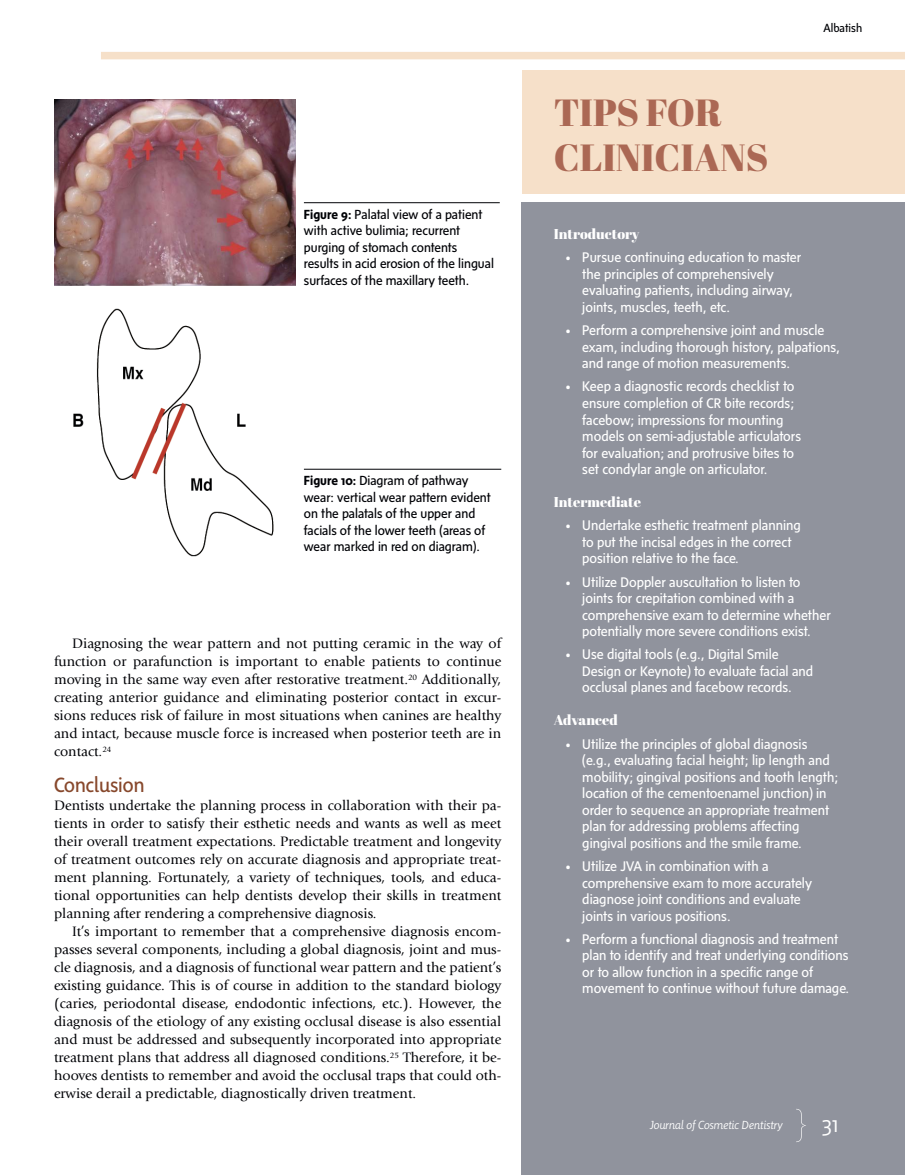
<style>
.page{position:relative;width:905px;height:1175px;background:#fff}
.page>*{position:absolute;margin:0;border:0;box-sizing:border-box;transform-origin:0 0}
.t1{font:37.8px/45.3px "Abril Fatface";color:#ab6854}
.t2{font:300 24px "Sense";color:#fff}
.t3{font:21px "Sensibility";color:#87482c}
.t4{font:14.25px/18px "Giovanni Std";color:#000206;text-align:justify}
.t5{font:14.25px/16.5px "Sense";color:#fff}
.t6{font:14.25px "Abril Fatface";color:#fff}
.t7{font:13.5px/16.5px "Sense";color:#000206}
.t8{font:italic 300 12px "Sensibility";color:#fff}
.t9{font:12px "Sense";color:#000206}
.s1{font-weight:700}
</style>
<div class="page">
<div style="left:521px;top:203px;width:383px;height:971px;background:#90939d"></div>
<img style="left:54px;top:100px;width:242px;height:186px">
<img style="left:73px;top:308px;width:201px;height:249px">
<hr style="left:304px;top:202px;width:196px;height:1px;background:#000206">
<hr style="left:304px;top:469px;width:197px;height:1px;background:#000206">
<div style="left:522px;top:70px;width:382px;height:123px;background:#f6e0c9"></div>
<div style="left:101px;top:52px;width:803px;height:7px;background:#f6e0c9"></div>
<svg style="left:796px;top:1108px;width:10px;height:34px"></svg>
<p class="t7" style="left:304px;top:206px;width:191px"><span class="s1">Figure 9:</span> Palatal view of a patient with active bulimia; recurrent purging of stomach contents results in acid erosion of the lingual surfaces of the maxillary teeth.</p>
<p class="t7" style="left:304px;top:472px;width:188px"><span class="s1">Figure 10:</span> Diagram of pathway wear: vertical wear pattern evident on the palatals of the upper and facials of the lower teeth (areas of wear marked in red on diagram).</p>
<p class="t4" style="left:54px;top:635px;width:449px;text-indent:18px">Diagnosing the wear pattern and not putting ceramic in the way of function or parafunction is important to enable patients to continue moving in the same way even after restorative treatment.<sup>20</sup> Additionally, creating anterior guidance and eliminating posterior contact in excur&shy;sions reduces risk of failure in most situations when canines are healthy and intact, because muscle force is increased when posterior teeth are in contact.<sup>24</sup></p>
<h3 class="t3" style="left:54px;top:773px;width:92px">Conclusion</h3>
<p class="t4" style="left:54px;top:797px;width:449px">Dentists undertake the planning process in collaboration with their pa&shy;tients in order to satisfy their esthetic needs and wants as well as meet their overall treatment expectations. Predictable treatment and longevity of treatment outcomes rely on accurate diagnosis and appropriate treat&shy;ment planning. Fortunately, a variety of techniques, tools, and educa&shy;tional opportunities can help dentists develop their skills in treatment planning after rendering a comprehensive diagnosis.</p>
<p class="t4" style="left:54px;top:923px;width:449px;text-indent:18px">It’s important to remember that a comprehensive diagnosis encom&shy;passes several components, including a global diagnosis, joint and mus&shy;cle diagnosis, and a diagnosis of functional wear pattern and the patient’s existing guidance. This is of course in addition to the standard biology (caries, periodontal disease, endodontic infections, etc.). However, the diagnosis of the etiology of any existing occlusal disease is also essential and must be addressed and subsequently incorporated into appropriate treatment plans that address all diagnosed conditions.<sup>25</sup> Therefore, it be&shy;hooves dentists to remember and avoid the occlusal traps that could oth&shy;erwise derail a predictable, diagnostically driven treatment.</p>
<h1 class="t1" style="left:554px;top:89px;width:216px">TIPS FOR<br>CLINICIANS</h1>
<p class="t9" style="left:823px;top:21px;width:40px">Albatish</p>
<p class="t6" style="left:554px;top:224px;width:87px">Introductory</p>
<p class="t5" style="left:582px;top:249px;width:221px;text-indent:-17px">• Pursue continuing education to master the principles of comprehensively evaluating patients, including airway, joints, muscles, teeth, etc.</p>
<p class="t5" style="left:582px;top:322px;width:259px;text-indent:-17px">• Perform a comprehensive joint and muscle exam, including thorough history, palpations, and range of motion measurements.</p>
<p class="t5" style="left:582px;top:378px;width:220px;text-indent:-17px">• Keep a diagnostic records checklist to ensure completion of CR bite records; facebow; impressions for mounting models on semi-adjustable articulators for evaluation; and protrusive bites to set condylar angle on articulator.</p>
<p class="t6" style="left:554px;top:492px;width:89px">Intermediate</p>
<p class="t5" style="left:582px;top:517px;width:220px;text-indent:-17px">• Undertake esthetic treatment planning to put the incisal edges in the correct position relative to the face.</p>
<p class="t5" style="left:582px;top:573px;width:250px;text-indent:-17px">• Utilize Doppler auscultation to listen to joints for crepitation combined with a comprehensive exam to determine whether potentially more severe conditions exist.</p>
<p class="t5" style="left:582px;top:646px;width:232px;text-indent:-17px">• Use digital tools (e.g., Digital Smile<br>Design or Keynote) to evaluate facial and occlusal planes and facebow records.</p>
<p class="t6" style="left:554px;top:710px;width:65px">Advanced</p>
<p class="t5" style="left:582px;top:735px;width:257px;text-indent:-17px">• Utilize the principles of global diagnosis (e.g., evaluating facial height; lip length and mobility; gingival positions and tooth length; location of the cementoenamel junction) in order to sequence an appropriate treatment plan for addressing problems affecting gingival positions and the smile frame.</p>
<p class="t5" style="left:582px;top:857px;width:231px;text-indent:-17px">• Utilize JVA in combination with a comprehensive exam to more accurately diagnose joint conditions and evaluate joints in various positions.</p>
<p class="t5" style="left:582px;top:930px;width:268px;text-indent:-17px">• Perform a functional diagnosis and treatment plan to identify and treat underlying conditions or to allow function in a specific range of movement to continue without future damage.</p>
<p class="t8" style="left:649px;top:1117px;width:134px">Journal of Cosmetic Dentistry</p>
<h2 class="t2" style="left:822px;top:1109px;width:18px">31</h2>
</div>
